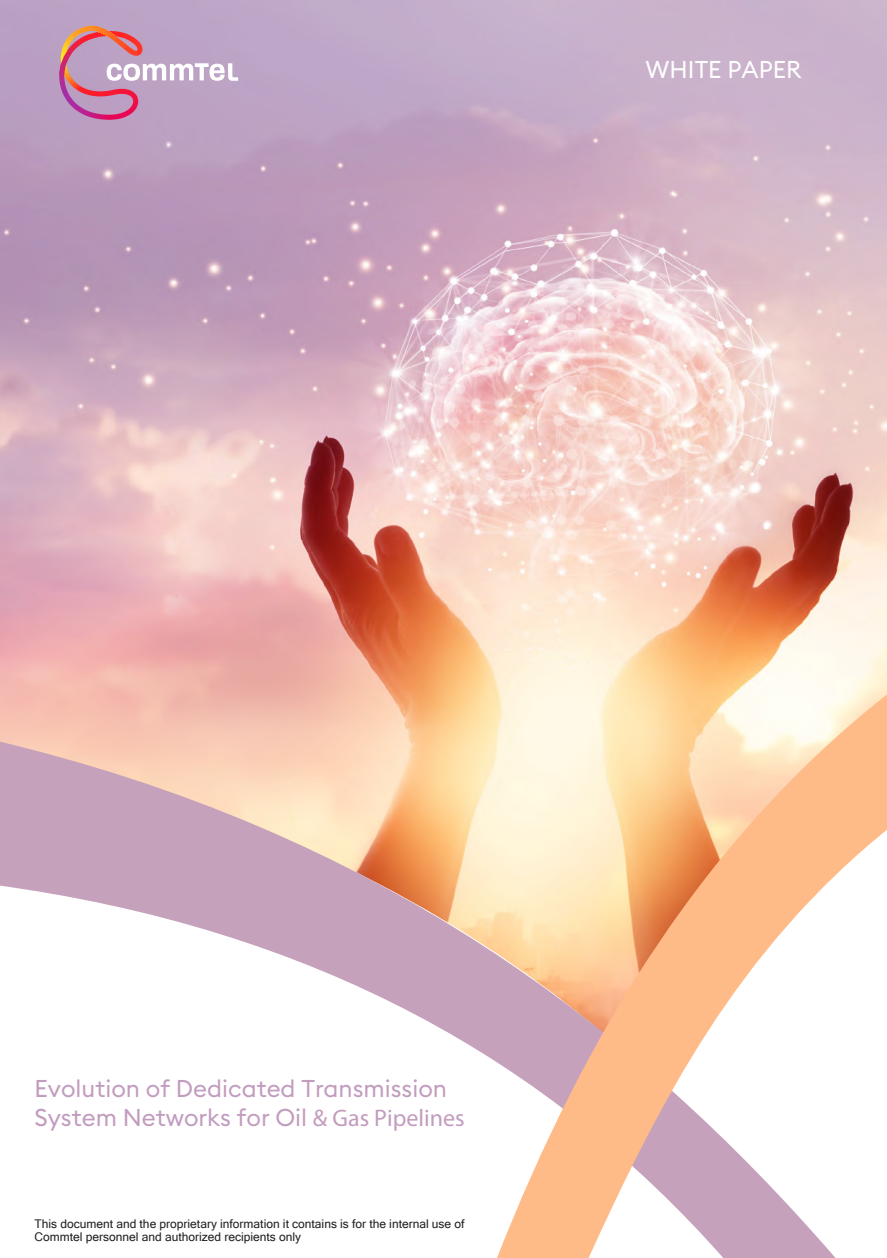
<style>
.page{position:relative;width:887px;height:1258px;background:#fff}
.page>*{position:absolute;margin:0;border:0;box-sizing:border-box;transform-origin:0 0}
.t1{font:24px/28.8px "Euclid Square Trial";color:#c29cbe}
.t2{font:24px "Euclid Square Trial";color:#fff}
.t3{font:12px/13.6px "Microsoft Sans Serif";color:#231f20}
.s1{font-family:"Myriad Pro"}
</style>
<div class="page">
<img style="left:0;top:0;width:886px;height:740px">
<svg style="left:0;top:740px;width:496px;height:322px"></svg>
<svg style="left:496px;top:692px;width:390px;height:566px"></svg>
<svg style="left:59px;top:26px;width:179px;height:94px;background:#c59cb8"></svg>
<h1 class="t2" style="left:645px;top:57px;width:157px">WHITE PAPER</h1>
<h1 class="t1" style="left:35px;top:1075px;width:431px">Evolution of Dedicated Transmission<br>System Networks for Oil <span class="s1">&amp; Gas Pipelines</span></h1>
<p class="t3" style="left:35px;top:1216px;width:431px">This document and the proprietary information it contains is for the internal use of<br>Commtel personnel and authorized recipients only</p>
</div>
